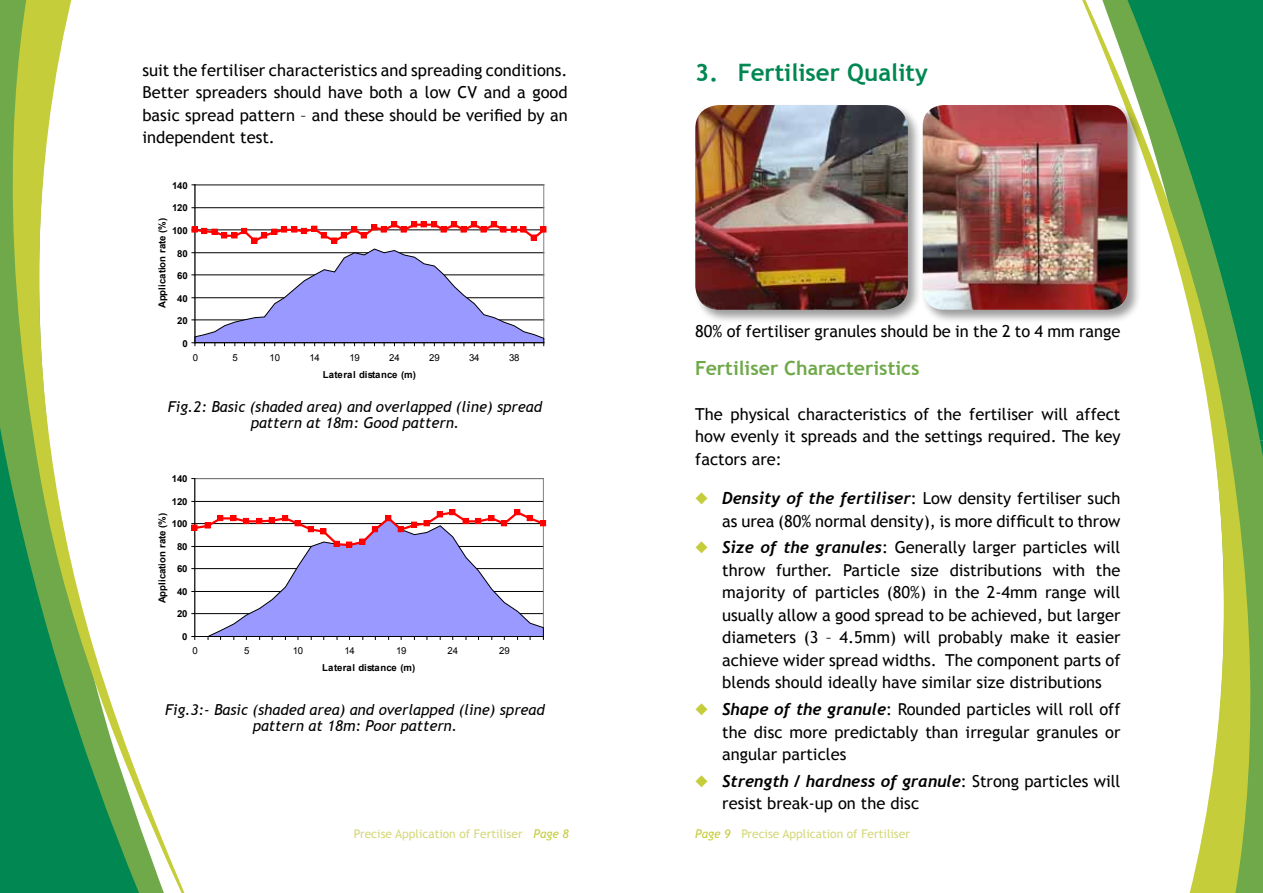
<style>
.page{position:relative;width:1263px;height:893px;background:#fff}
.page>*{position:absolute;margin:0;border:0;box-sizing:border-box;transform-origin:0 0}
.t1{font:700 24px "Trebuchet MS";color:#008752}
.t2{font:700 19.5px "Trebuchet MS";color:#6fa94a}
.t3{font:16.5px/22.5px "Trebuchet MS";color:#000;text-align:justify}
.t4{font:italic 700 16.5px "Trebuchet";color:#000}
.t5{font:italic 15px/16.5px "Trebuchet MS";color:#000;text-align:center}
.t6{font:12px "Trebuchet MS";color:#d5d87a}
.t7{font:700 9.6px "Arial";letter-spacing:-.02em;color:#000}
.t8{font:700 9.6px "Arial";letter-spacing:.005em;color:#000}
.t9{font:9.6px "Arial";letter-spacing:-.02em;color:#000}
.s1{color:#c5cd3b}
.s2{font-family:"Trebuchet";font-weight:700;font-style:italic}
.s3{font-family:"Trebuchet MS";font-weight:400;font-style:normal}
.s4{font-style:italic;color:#c5cd3b}
</style>
<div class="page">
<svg style="left:0;top:0;width:185px;height:893px"></svg>
<svg style="left:1082px;top:0;width:181px;height:893px"></svg>
<div style="left:146px;top:174px;width:418px;height:217px;background:#fff"></div>
<hr style="left:195px;top:207px;width:349px;height:1px;background:#000">
<hr style="left:195px;top:185px;width:349px;height:1px;background:#000">
<hr style="left:195px;top:184px;width:349px;height:1px;background:#808080">
<hr style="left:543px;top:185px;width:1px;height:158px;background:#808080">
<hr style="left:195px;top:185px;width:1px;height:158px;background:#000">
<svg style="left:192px;top:221px;width:355px;height:125px"></svg>
<div style="left:146px;top:467px;width:418px;height:217px;background:#fff"></div>
<hr style="left:195px;top:501px;width:348px;height:1px;background:#000">
<hr style="left:195px;top:478px;width:348px;height:1px;background:#808080">
<hr style="left:543px;top:479px;width:1px;height:157px;background:#808080">
<hr style="left:194px;top:479px;width:1px;height:157px;background:#808080">
<hr style="left:195px;top:479px;width:1px;height:157px;background:#000">
<svg style="left:192px;top:509px;width:354px;height:130px"></svg>
<div style="left:920px;top:103px;width:221px;height:221px;background:#000;opacity:.4"></div>
<img style="left:923px;top:105px;width:204px;height:205px">
<div style="left:693px;top:103px;width:229px;height:221px;background:#000;opacity:.4"></div>
<img style="left:695px;top:105px;width:213px;height:205px">
<p class="t3" style="left:142px;top:59px;width:427px">suit the fertiliser characteristics and spreading conditions.<br>Better spreaders should have both a low CV and a good basic spread pattern – and these should be verified by an independent test.</p>
<h1 class="t1" style="left:695px;top:58px;width:234px">3. Fertiliser Quality</h1>
<p class="t7" style="left:172px;top:179px;width:17px">140</p>
<p class="t7" style="left:172px;top:202px;width:17px">120</p>
<p class="t7" style="left:156px;top:308px;width:92px;rotate:-90deg">Application rate (%)</p>
<p class="t7" style="left:172px;top:224px;width:17px">100</p>
<p class="t7" style="left:177px;top:247px;width:12px">80</p>
<p class="t7" style="left:177px;top:269px;width:12px">60</p>
<p class="t7" style="left:177px;top:292px;width:12px">40</p>
<p class="t7" style="left:177px;top:314px;width:12px">20</p>
<p class="t7" style="left:182px;top:337px;width:7px">0</p>
<p class="t9" style="left:193px;top:351px;width:7px">0</p>
<p class="t9" style="left:233px;top:351px;width:7px">5</p>
<p class="t9" style="left:270px;top:351px;width:12px">10</p>
<p class="t9" style="left:309px;top:351px;width:12px">14</p>
<p class="t9" style="left:349px;top:351px;width:12px">19</p>
<p class="t9" style="left:389px;top:351px;width:12px">24</p>
<p class="t9" style="left:429px;top:351px;width:12px">29</p>
<p class="t9" style="left:469px;top:351px;width:12px">34</p>
<p class="t9" style="left:509px;top:351px;width:12px">38</p>
<p class="t8" style="left:323px;top:368px;width:95px">Lateral distance (m)</p>
<p class="t5" style="left:168px;top:398px;width:376px">Fig.2: Basic (shaded area) and overlapped (line) spread pattern at 18m: Good pattern.</p>
<p class="t7" style="left:172px;top:473px;width:17px">140</p>
<p class="t7" style="left:172px;top:495px;width:17px">120</p>
<p class="t7" style="left:156px;top:603px;width:92px;rotate:-90deg">Application rate (%)</p>
<p class="t7" style="left:172px;top:518px;width:17px">100</p>
<p class="t7" style="left:177px;top:540px;width:12px">80</p>
<p class="t7" style="left:177px;top:563px;width:12px">60</p>
<p class="t7" style="left:177px;top:586px;width:12px">40</p>
<p class="t7" style="left:177px;top:608px;width:12px">20</p>
<p class="t7" style="left:182px;top:631px;width:7px">0</p>
<p class="t9" style="left:193px;top:645px;width:7px">0</p>
<p class="t9" style="left:244px;top:645px;width:7px">5</p>
<p class="t9" style="left:293px;top:645px;width:12px">10</p>
<p class="t9" style="left:344px;top:645px;width:12px">14</p>
<p class="t9" style="left:396px;top:645px;width:12px">19</p>
<p class="t9" style="left:448px;top:645px;width:12px">24</p>
<p class="t9" style="left:499px;top:645px;width:12px">29</p>
<p class="t8" style="left:322px;top:662px;width:95px">Lateral distance (m)</p>
<p class="t5" style="left:165px;top:702px;width:381px">Fig.3:- Basic (shaded area) and overlapped (line) spread pattern at 18m: Poor pattern.</p>
<p class="t3" style="left:695px;top:321px;width:427px">80% of fertiliser granules should be in the 2 to 4 mm range</p>
<p class="t2" style="left:695px;top:356px;width:226px">Fertiliser Characteristics</p>
<p class="t3" style="left:695px;top:403px;width:427px">The physical characteristics of the fertiliser will affect how evenly it spreads and the settings required. The key factors are:</p>
<p class="t3" style="left:695px;top:487px;width:427px;text-align:right"><span class="s1">◆</span> <span class="s2">Density of the fertiliser</span>: Low density fertiliser such as urea (80% normal density), is more difficult to throw</p>
<p class="t3" style="left:722px;top:536px;width:400px;text-indent:-27px"><span class="s1">◆</span> <span class="s2">Size of the granules</span>: Generally larger particles will throw further. Particle size distributions with the majority of particles (80%) in the 2-4mm range will usually allow a good spread to be achieved, but larger diameters (3 – 4.5mm) will probably make it easier achieve wider spread widths. The component parts of blends should ideally have similar size distributions</p>
<p class="t3" style="left:722px;top:698px;width:400px;text-indent:-27px"><span class="s1">◆</span> <span class="s2">Shape of the granule</span>: Rounded particles will roll off the disc more predictably than irregular granules or angular particles</p>
<p class="t4" style="left:695px;top:771px;width:427px"><span class="s1">◆</span> Strength / hardness of granule<span class="s3">: Strong particles will</span></p>
<p class="t3" style="left:722px;top:792px;width:198px">resist break-up on the disc</p>
<p class="t6" style="left:354px;top:827px;width:216px">Precise Application of Fertiliser <span class="s4">Page 8</span></p>
<p class="t6" style="left:695px;top:827px;width:216px"><span class="s4">Page 9</span> Precise Application of Fertiliser</p>
</div>
